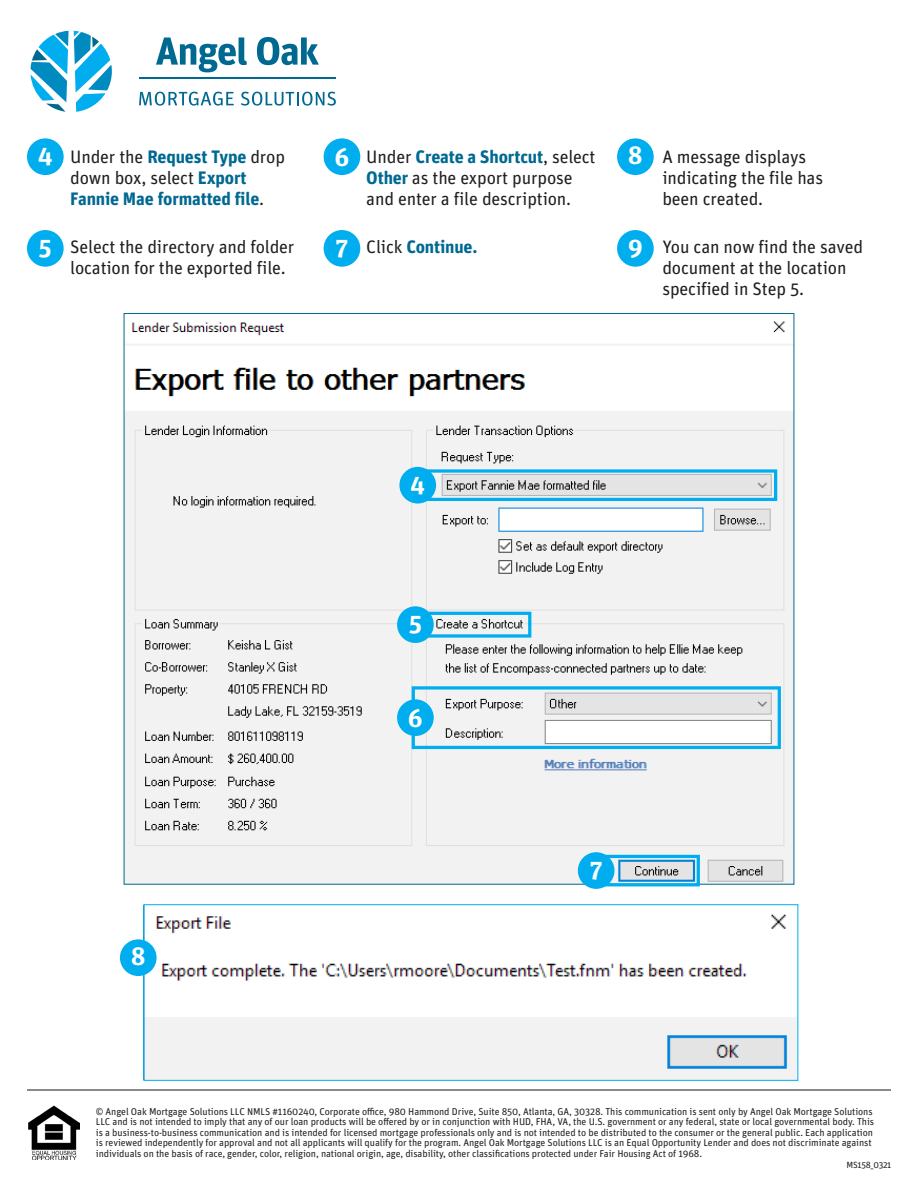
<style>
.page{position:relative;width:918px;height:1188px;background:#fff}
.page>*{position:absolute;margin:0;border:0;box-sizing:border-box;transform-origin:0 0}
.t1{font:700 25.05px "Unit Slab OT";color:#fff}
.t2{font:18px/21px "Unit OT";letter-spacing:-.01em;color:#231f20}
.t3{font:700 18px/21px "Unit OT";letter-spacing:-.01em;color:#006991}
.t4{font:9.9px/10.5px "Unit OT";letter-spacing:-.01em;color:#231f20}
.t5{font:9px "Unit OT";letter-spacing:-.03em;color:#231f20}
.s1{font-weight:400;color:#231f20}
.s2{font-weight:700;color:#006991}
</style>
<div class="page">
<div style="left:27px;top:138px;width:37px;height:37px;background:#00aeef;border-radius:50%"></div>
<div style="left:27px;top:230px;width:37px;height:37px;background:#00aeef;border-radius:50%"></div>
<div style="left:324px;top:138px;width:36px;height:37px;background:#00aeef;border-radius:50%"></div>
<div style="left:324px;top:230px;width:36px;height:37px;background:#00aeef;border-radius:50%"></div>
<div style="left:617px;top:138px;width:37px;height:37px;background:#00aeef;border-radius:50%"></div>
<img style="left:146px;top:914px;width:650px;height:165px">
<div style="left:144px;top:905px;width:654px;height:176px;border:1px solid #00aeef"></div>
<div style="left:120px;top:939px;width:37px;height:37px;background:#00aeef;border-radius:50%"></div>
<img style="left:126px;top:321px;width:666px;height:561px">
<div style="left:412px;top:469px;width:365px;height:32px;border:3px solid #00aeef"></div>
<div style="left:412px;top:612px;width:119px;height:26px;border:3px solid #00aeef"></div>
<div style="left:412px;top:686px;width:369px;height:63px;border:3px solid #00aeef"></div>
<div style="left:603px;top:855px;width:97px;height:31px;border:3px solid #00aeef"></div>
<div style="left:578px;top:852px;width:37px;height:37px;background:#00aeef;border-radius:50%"></div>
<div style="left:397px;top:699px;width:37px;height:37px;background:#00aeef;border-radius:50%"></div>
<div style="left:399px;top:467px;width:37px;height:37px;background:#00aeef;border-radius:50%"></div>
<div style="left:397px;top:606px;width:37px;height:37px;background:#00aeef;border-radius:50%"></div>
<img style="left:29px;top:1105px;width:51px;height:54px">
<hr style="left:27px;top:1089px;width:864px;height:2px;background:#636366">
<svg style="left:139px;top:92px;width:95px;height:14px"></svg>
<svg style="left:241px;top:92px;width:95px;height:14px"></svg>
<hr style="left:139px;top:77px;width:197px;height:2px;background:#006991">
<svg style="left:156px;top:37px;width:91px;height:35px"></svg>
<svg style="left:257px;top:37px;width:62px;height:28px"></svg>
<svg style="left:31px;top:31px;width:81px;height:81px"></svg>
<div style="left:617px;top:230px;width:37px;height:37px;background:#00aeef;border-radius:50%"></div>
<p class="t1" style="left:38px;top:139px;width:16px">4</p>
<p class="t1" style="left:39px;top:231px;width:14px">5</p>
<p class="t3" style="left:70px;top:146px;width:216px"><span class="s1">Under the</span> Request Type <span class="s1">drop down box, select</span> Export<br>Fannie Mae formatted file<span class="s1">.</span></p>
<p class="t2" style="left:70px;top:236px;width:226px">Select the directory and folder location for the exported file.</p>
<p class="t1" style="left:335px;top:141px;width:16px">6</p>
<p class="t1" style="left:336px;top:231px;width:14px">7</p>
<p class="t2" style="left:366px;top:146px;width:231px">Under <span class="s2">Create a Shortcut</span>, select<br><span class="s2">Other</span> as the export purpose and enter a file description.</p>
<p class="t3" style="left:366px;top:236px;width:113px"><span class="s1">Click</span> Continue.</p>
<p class="t1" style="left:628px;top:139px;width:16px">8</p>
<p class="t1" style="left:628px;top:231px;width:16px">9</p>
<p class="t2" style="left:662px;top:146px;width:162px">A message displays indicating the file has been created.</p>
<p class="t2" style="left:662px;top:236px;width:202px">You can now find the saved document at the location specified in Step 5.</p>
<p class="t1" style="left:411px;top:468px;width:16px">4</p>
<p class="t1" style="left:409px;top:607px;width:14px">5</p>
<p class="t1" style="left:131px;top:940px;width:16px">8</p>
<p class="t1" style="left:408px;top:702px;width:16px">6</p>
<p class="t1" style="left:590px;top:853px;width:14px">7</p>
<p class="t4" style="left:96px;top:1106px;width:780px">© Angel Oak Mortgage Solutions LLC NMLS #1160240, Corporate office, 980 Hammond Drive, Suite 850, Atlanta, GA, 30328. This communication is sent only by Angel Oak Mortgage Solutions LLC and is not intended to imply that any of our loan products will be offered by or in conjunction with HUD, FHA, VA, the U.S. government or any federal, state or local governmental body. This is a business-to-business communication and is intended for licensed mortgage professionals only and is not intended to be distributed to the consumer or the general public. Each application is reviewed independently for approval and not all applicants will qualify for the program. Angel Oak Mortgage Solutions LLC is an Equal Opportunity Lender and does not discriminate against individuals on the basis of race, gender, color, religion, national origin, age, disability, other classifications protected under Fair Housing Act of 1968.</p>
<p class="t5" style="left:847px;top:1159px;width:46px">MS158_0321</p>
</div>
